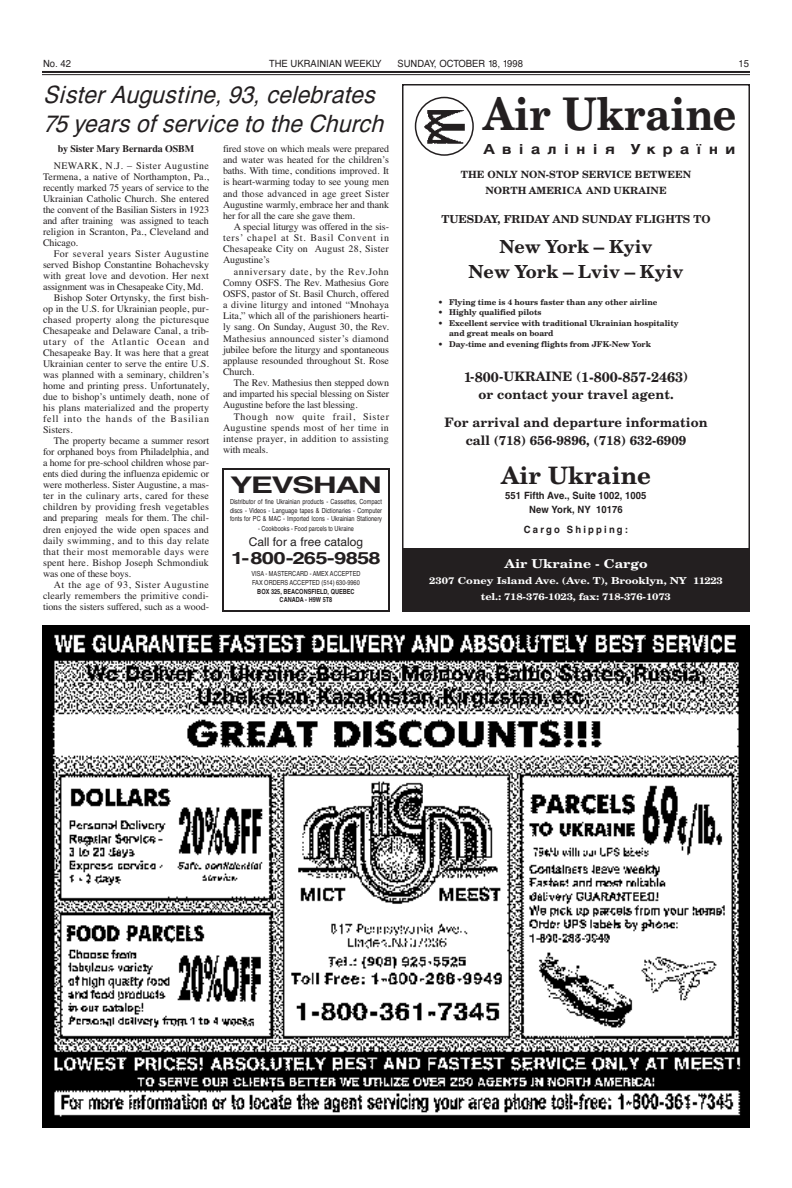
<style>
.page{position:relative;width:792px;height:1188px;background:#fff}
.page>*{position:absolute;margin:0;border:0;box-sizing:border-box;transform-origin:0 0}
.t1{font:700 45px "New Century Schlbk";color:#231f20;scale:.91 1}
.t2{font:italic 24px/29px "Svoboda FAF";color:#231f20;scale:.95 1}
.t3{font:700 24px "New Century Schlbk";letter-spacing:.005em;color:#231f20}
.t4{font:700 22.9px "Helvetica";letter-spacing:-.045em;color:#231f20;scale:1.46 1}
.t5{font:700 18px/24.4px "New Century Schlbk";letter-spacing:.005em;color:#231f20;text-align:center}
.t6{font:700 16.9px "Helvetica";letter-spacing:-.04em;color:#231f20;scale:1.31 1}
.t7{font:700 14px "New Century Schlbk";letter-spacing:-.005em;color:#231f20}
.t8{font:700 14px "Svoboda FAF";letter-spacing:.41em;color:#231f20;scale:1.2 1}
.t9{font:700 13px/27.4px "New Century Schlbk";letter-spacing:.005em;color:#231f20;text-align:center}
.t10{font:700 12.2px "New Century Schlbk";color:#fff;scale:1.15 1}
.t11{font:11.9px "Helvetica";color:#231f20}
.t12{font:700 11px "New Century Schlbk";color:#231f20}
.t13{font:10px/11.1px "Times";letter-spacing:.005em;color:#231f20;text-align:justify}
.t14{font:10px "Times";letter-spacing:.05em;color:#231f20}
.t15{font:10px "Times";letter-spacing:.08em;color:#231f20}
.t16{font:700 10px/16.4px "New Century Schlbk";letter-spacing:.005em;color:#231f20;text-align:center}
.t17{font:10px "Svoboda FAF";color:#231f20;scale:.95 1}
.t18{font:700 10px/14.2px "Helvetica";letter-spacing:.005em;color:#231f20;text-align:center;scale:.95 1}
.t19{font:10px "Times";letter-spacing:.025em;color:#231f20}
.t20{font:10px "Times";letter-spacing:.03em;color:#231f20}
.t21{font:10px "Times";letter-spacing:.04em;color:#231f20}
.t22{font:700 10px "Times";letter-spacing:-.01em;color:#231f20}
.t23{font:700 10px "Helvetica";letter-spacing:.23em;color:#231f20;scale:.95 1}
.t24{font:700 9.6px/15.7px "New Century Schlbk";letter-spacing:-.015em;color:#fff;text-align:center;scale:1.15 1}
.t25{font:700 8px/10.4px "New Century Schlbk";letter-spacing:-.005em;color:#231f20}
.t26{font:7px/8.5px "Helvetica";color:#231f20;text-align:justify;scale:.8 1}
.t27{font:700 7px/8.8px "Helvetica";color:#231f20;text-align:center;scale:.8 1}
.s1{font-size:13px}
</style>
<div class="page">
<hr style="left:42px;top:71px;width:708px;height:2px;background:#231f20">
<hr style="left:42px;top:74px;width:708px;height:1px;background:#231f20">
<img style="left:42px;top:625px;width:708px;height:503px">
<div style="left:402px;top:84px;width:348px;height:508px;border:2px solid #231f20"></div>
<svg style="left:415px;top:97px;width:59px;height:59px"></svg>
<div style="left:402px;top:549px;width:348px;height:63px;background:#231f20"></div>
<div style="left:222px;top:468px;width:168px;height:144px;border:2px solid #231f20"></div>
<p class="t17" style="left:43px;top:57px;width:31px">No. 42</p>
<p class="t17" style="left:269px;top:57px;width:120px">THE UKRAINIAN WEEKLY</p>
<p class="t17" style="left:398px;top:57px;width:133px">SUNDAY, OCTOBER 18, 1998</p>
<p class="t17" style="left:739px;top:57px;width:12px">15</p>
<h2 class="t2" style="left:43px;top:80px;width:359px">Sister Augustine, 93, celebrates<br>75 years of service to the Church</h2>
<p class="t22" style="left:58px;top:143px;width:138px">by Sister Mary Bernarda OSBM</p>
<p class="t13" style="left:43px;top:160px;width:168px;text-indent:11px">NEWARK, N.J. – Sister Augustine Termena, a native of Northampton, Pa., recently marked 75 years of service to the Ukrainian Catholic Church. She entered the convent of the Basilian Sisters in 1923 and after training was assigned to teach religion in Scranton, Pa., Cleveland and Chicago.</p>
<p class="t14" style="left:54px;top:248px;width:157px">For several years Sister Augustine</p>
<p class="t13" style="left:43px;top:259px;width:168px">served Bishop Constantine Bohachevsky</p>
<p class="t13" style="left:43px;top:270px;width:167px">with great love and devotion. Her next</p>
<p class="t13" style="left:43px;top:281px;width:162px">assignment was in Chesapeake City, Md.</p>
<p class="t13" style="left:54px;top:292px;width:157px">Bishop Soter Ortynsky, the first bish-</p>
<p class="t13" style="left:43px;top:303px;width:168px">op in the U.S. for Ukrainian people, pur-</p>
<p class="t20" style="left:43px;top:314px;width:168px">chased property along the picturesque</p>
<p class="t13" style="left:43px;top:325px;width:168px">Chesapeake and Delaware Canal, a trib-</p>
<p class="t15" style="left:43px;top:336px;width:168px">utary of the Atlantic Ocean and</p>
<p class="t13" style="left:43px;top:347px;width:168px">Chesapeake Bay. It was here that a great</p>
<p class="t13" style="left:43px;top:358px;width:168px">Ukrainian center to serve the entire U.S.</p>
<p class="t13" style="left:43px;top:369px;width:168px">was planned with a seminary, children’s</p>
<p class="t13" style="left:43px;top:380px;width:168px">home and printing press. Unfortunately,</p>
<p class="t13" style="left:43px;top:391px;width:168px">due to bishop’s untimely death, none of</p>
<p class="t13" style="left:43px;top:402px;width:168px">his plans materialized and the property</p>
<p class="t15" style="left:43px;top:413px;width:168px">fell into the hands of the Basilian</p>
<p class="t13" style="left:43px;top:424px;width:31px">Sisters.</p>
<p class="t13" style="left:54px;top:435px;width:157px">The property became a summer resort</p>
<p class="t13" style="left:43px;top:446px;width:168px">for orphaned boys from Philadelphia, and</p>
<p class="t13" style="left:43px;top:457px;width:167px">a home for pre-school children whose par-</p>
<p class="t13" style="left:43px;top:468px;width:168px">ents died during the influenza epidemic or</p>
<p class="t13" style="left:43px;top:479px;width:168px">were motherless. Sister Augustine, a mas-</p>
<p class="t13" style="left:43px;top:490px;width:167px">ter in the culinary arts, cared for these</p>
<p class="t19" style="left:43px;top:501px;width:168px">children by providing fresh vegetables</p>
<p class="t13" style="left:43px;top:512px;width:167px">and preparing meals for them. The chil-</p>
<p class="t13" style="left:43px;top:524px;width:167px">dren enjoyed the wide open spaces and</p>
<p class="t13" style="left:43px;top:535px;width:168px">daily swimming, and to this day relate</p>
<p class="t21" style="left:43px;top:545px;width:167px">that their most memorable days were</p>
<p class="t13" style="left:43px;top:557px;width:167px">spent here. Bishop Joseph Schmondiuk</p>
<p class="t13" style="left:43px;top:568px;width:90px">was one of these boys.</p>
<p class="t14" style="left:54px;top:578px;width:157px">At the age of 93, Sister Augustine</p>
<p class="t13" style="left:43px;top:590px;width:167px">clearly remembers the primitive condi-</p>
<p class="t13" style="left:43px;top:601px;width:168px">tions the sisters suffered, such as a wood-</p>
<p class="t13" style="left:223px;top:143px;width:168px">fired stove on which meals were prepared and water was heated for the children’s baths. With time, conditions improved. It is heart-warming today to see young men and those advanced in age greet Sister Augustine warmly, embrace her and thank her for all the care she gave them.</p>
<p class="t13" style="left:223px;top:221px;width:168px;text-indent:11px">A special liturgy was offered in the sis&shy;ters’ chapel at St. Basil Convent in Chesapeake City on August 28, Sister Augustine’s</p>
<p class="t13" style="left:223px;top:266px;width:168px;text-indent:11px">anniversary date, by the Rev.John Comny OSFS. The Rev. Mathesius Gore OSFS, pastor of St. Basil Church, offered a divine liturgy and intoned “Mnohaya Lita,” which all of the parishioners hearti&shy;ly sang. On Sunday, August 30, the Rev.<br>Mathesius announced sister’s diamond jubilee before the liturgy and spontaneous applause resounded throughout St. Rose Church.</p>
<p class="t13" style="left:223px;top:377px;width:168px;text-indent:11px">The Rev. Mathesius then stepped down and imparted his special blessing on Sister Augustine before the last blessing.</p>
<p class="t13" style="left:223px;top:411px;width:168px;text-indent:11px">Though now quite frail, Sister Augustine spends most of her time in intense prayer, in addition to assisting with meals.</p>
<h3 class="t4" style="left:230px;top:471px;width:106px">YEVSHAN</h3>
<p class="t26" style="left:230px;top:497px;width:192px">Distributor of fine Ukrainian products - Cassettes, Compact discs - Videos - Language tapes &amp; Dictionaries - Computer fonts for PC &amp; MAC - Imported Icons - Ukrainian Stationery</p>
<p class="t26" style="left:258px;top:524px;width:121px">- Cookbooks - Food parcels to Ukraine</p>
<p class="t11" style="left:249px;top:535px;width:116px">Call for a free catalog</p>
<h3 class="t6" style="left:231px;top:549px;width:116px">1-800-265-9858</h3>
<p class="t26" style="left:252px;top:569px;width:138px;line-height:8.8px">VISA - MASTERCARD - AMEX ACCEPTED<br>FAX ORDERS ACCEPTED (514) 630-9960</p>
<p class="t27" style="left:257px;top:587px;width:123px">BOX 325, BEACONSFIELD, QUEBEC<br>CANADA - H9W 5T8</p>
<h1 class="t1" style="left:483px;top:88px;width:280px">Air Ukraine</h1>
<h3 class="t8" style="left:483px;top:141px;width:145px">Ä‚¥aÎ¥Ì¥fl ìÍ</h3>
<h3 class="t8" style="left:680px;top:141px;width:48px">‡ªÌË</h3>
<p class="t16" style="left:461px;top:166px;width:232px">THE ONLY NON-STOP SERVICE BETWEEN<br>NORTH AMERICA AND UKRAINE</p>
<p class="t12" style="left:441px;top:213px;width:271px">TUESDAY, FRIDAY AND SUNDAY FLIGHTS TO</p>
<h3 class="t5" style="left:469px;top:235px;width:217px">New York – Kyiv<br>New York – Lviv – Kyiv</h3>
<p class="t25" style="left:438px;top:297px;width:221px">• Flying time is 4 hours faster than any other airline</p>
<p class="t25" style="left:438px;top:307px;width:105px">• Highly qualified pilots</p>
<p class="t25" style="left:449px;top:318px;width:231px;text-indent:-11px">• Excellent service with traditional Ukrainian hospitality and great meals on board</p>
<p class="t25" style="left:438px;top:339px;width:214px">• Day-time and evening flights from JFK-New York</p>
<h3 class="t7" style="left:464px;top:369px;width:226px">1<span class="s1">-</span>800<span class="s1">-UKRAINE (</span>1-800-857-2463<span class="s1">)</span></h3>
<h3 class="t9" style="left:444px;top:381px;width:265px">or contact your travel agent.<br>For arrival and departure information</h3>
<h3 class="t9" style="left:466px;top:427px;width:222px">call (718) 656-9896, (718) 632-6909</h3>
<h2 class="t3" style="left:501px;top:461px;width:152px">Air Ukraine</h2>
<p class="t18" style="left:505px;top:488px;width:150px">551 Fifth Ave., Suite 1002, 1005<br>New York, NY 10176</p>
<p class="t23" style="left:524px;top:524px;width:111px">Cargo Shipping:</p>
<p class="t10" style="left:504px;top:557px;width:126px">Air Ukraine - Cargo</p>
<p class="t24" style="left:429px;top:573px;width:257px">2307 Coney Island Ave. (Ave. T), Brooklyn, NY 11223 tel.: 718-376-1023, fax: 718-376-1073</p>
</div>
